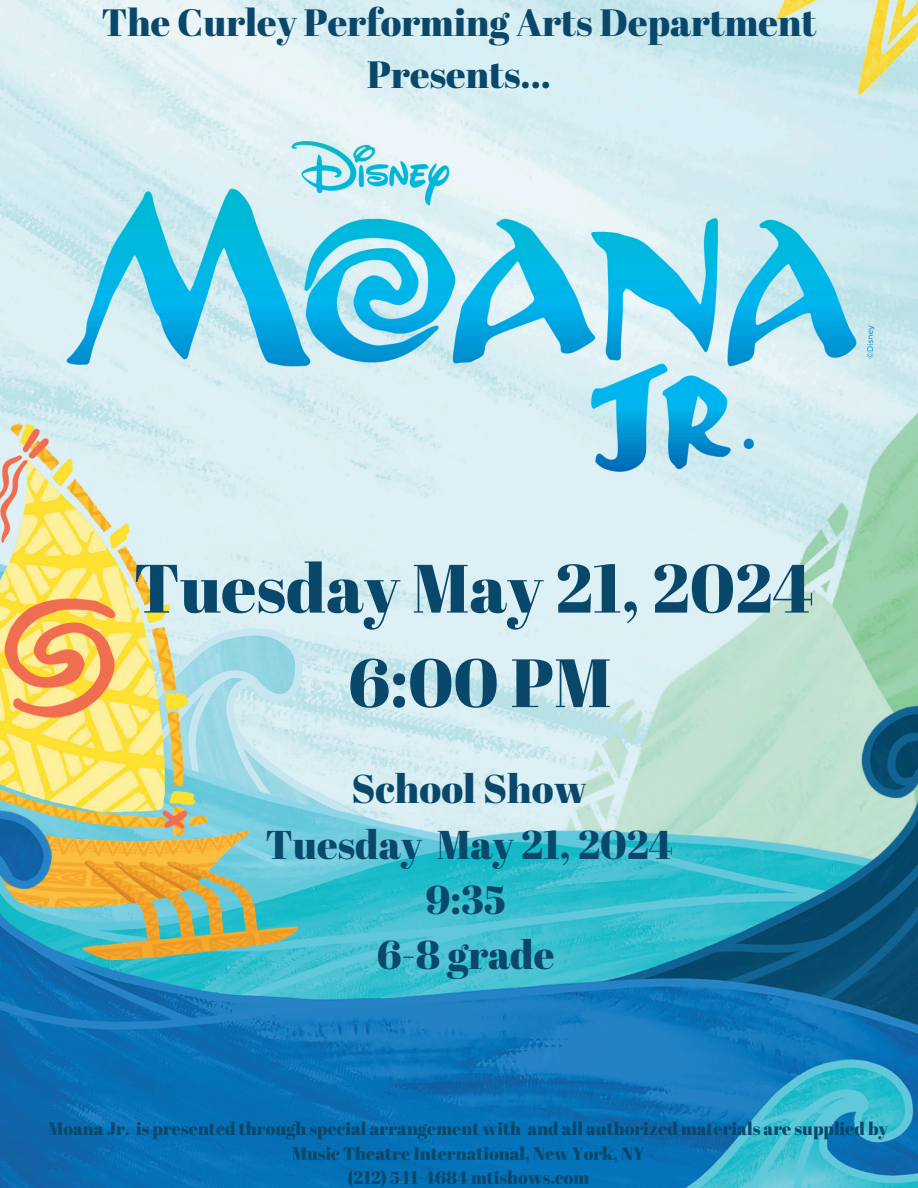
<style>
.page{position:relative;width:918px;height:1188px;background:#fff}
.page>*{position:absolute;margin:0;border:0;box-sizing:border-box;transform-origin:0 0}
.t1{font:68.25px/94.5px "Abril Fatface";color:#09486b;text-align:center}
.t2{font:40.2px/55.3px "Abril Fatface";color:#09486b;text-align:center}
.t3{font:37.95px/52.7px "Abril Fatface";color:#09486b;text-align:center}
.t4{font:17.85px "Abril Fatface";color:#09486b}
</style>
<div class="page">
<img style="left:0;top:0;width:918px;height:1188px">
<h2 class="t3" style="left:101px;top:-5px;width:717px">The Curley Performing Arts Department<br>Presents...</h2>
<h1 class="t1" style="left:133px;top:539px;width:682px">Tuesday May 21, 2024<br>6:00 PM</h1>
<p class="t2" style="left:265px;top:760px;width:409px">School Show<br>Tuesday May 21, 2024<br>9:35<br>6-8 grade</p>
<h2 class="t4" style="left:49px;top:1116px;width:841px">Moana Jr. is presented through special arrangement with and all authorized materials are supplied by</h2>
<p class="t4" style="left:292px;top:1141px;width:354px">Music Theatre International, New York, NY</p>
<p class="t4" style="left:347px;top:1165px;width:243px">(212) 541-4684 mtishows.com</p>
</div>
